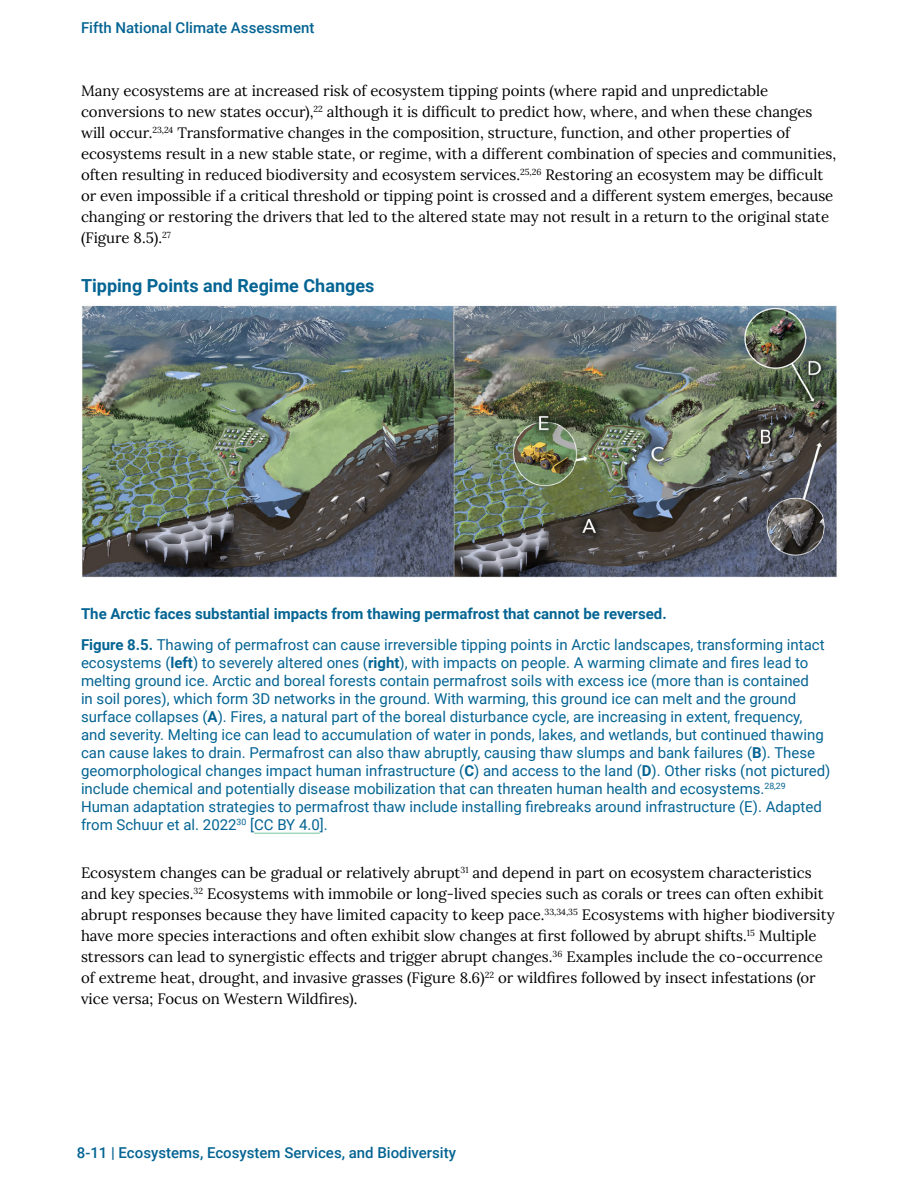
<style>
.page{position:relative;width:918px;height:1188px;background:#fff}
.page>*{position:absolute;margin:0;border:0;box-sizing:border-box;transform-origin:0 0}
.t1{font:700 18px "Roboto";color:#046493}
.t2{font:15px/21px "Lora";color:#000}
.t3{font:15px/18px "Roboto";color:#046493}
.t4{font:500 15px "Roboto";color:#046493}
.s1{font-weight:700}
</style>
<div class="page">
<hr style="left:254px;top:833px;width:66px;height:1px;background:#9fd7bf">
<img style="left:82px;top:305px;width:755px;height:273px">
<p class="t4" style="left:81px;top:17px;width:235px">Fifth National Climate Assessment</p>
<p class="t2" style="left:81px;top:79px;width:757px">Many ecosystems are at increased risk of ecosystem tipping points (where rapid and unpredictable conversions to new states occur),<sup>22</sup> although it is difficult to predict how, where, and when these changes will occur.<sup>23,24</sup> Transformative changes in the composition, structure, function, and other properties of ecosystems result in a new stable state, or regime, with a different combination of species and communities, often resulting in reduced biodiversity and ecosystem services.<sup>25,26</sup> Restoring an ecosystem may be difficult or even impossible if a critical threshold or tipping point is crossed and a different system emerges, because changing or restoring the drivers that led to the altered state may not result in a return to the original state (Figure 8.5).<sup>27</sup></p>
<p class="t1" style="left:81px;top:273px;width:295px">Tipping Points and Regime Changes</p>
<p class="t3" style="left:81px;top:597px;width:745px;line-height:31.5px"><span class="s1">The Arctic faces substantial impacts from thawing permafrost that cannot be reversed.<br>Figure 8.5.</span> Thawing of permafrost can cause irreversible tipping points in Arctic landscapes, transforming intact</p>
<p class="t3" style="left:81px;top:653px;width:751px">ecosystems (<span class="s1">left</span>) to severely altered ones (<span class="s1">right</span>), with impacts on people. A warming climate and fires lead to melting ground ice. Arctic and boreal forests contain permafrost soils with excess ice (more than is contained<br>in soil pores), which form 3D networks in the ground. With warming, this ground ice can melt and the ground surface collapses (<span class="s1">A</span>). Fires, a natural part of the boreal disturbance cycle, are increasing in extent, frequency, and severity. Melting ice can lead to accumulation of water in ponds, lakes, and wetlands, but continued thawing can cause lakes to drain. Permafrost can also thaw abruptly, causing thaw slumps and bank failures (<span class="s1">B</span>). These geomorphological changes impact human infrastructure (<span class="s1">C</span>) and access to the land (<span class="s1">D</span>). Other risks (not pictured) include chemical and potentially disease mobilization that can threaten human health and ecosystems.<sup>28,29<br></sup>Human adaptation strategies to permafrost thaw include installing firebreaks around infrastructure (E). Adapted from Schuur et al. 2022<sup>30</sup> [CC BY 4.0].</p>
<p class="t2" style="left:81px;top:861px;width:755px">Ecosystem changes can be gradual or relatively abrupt<sup>31</sup> and depend in part on ecosystem characteristics and key species.<sup>32</sup> Ecosystems with immobile or long-lived species such as corals or trees can often exhibit abrupt responses because they have limited capacity to keep pace.<sup>33,34,35</sup> Ecosystems with higher biodiversity have more species interactions and often exhibit slow changes at first followed by abrupt shifts.<sup>15</sup> Multiple stressors can lead to synergistic effects and trigger abrupt changes.<sup>36</sup> Examples include the co-occurrence of extreme heat, drought, and invasive grasses (Figure 8.6)<sup>22</sup> or wildfires followed by insect infestations (or vice versa; Focus on Western Wildfires).</p>
<p class="t4" style="left:77px;top:1143px;width:381px">8-11 | Ecosystems, Ecosystem Services, and Biodiversity</p>
</div>
